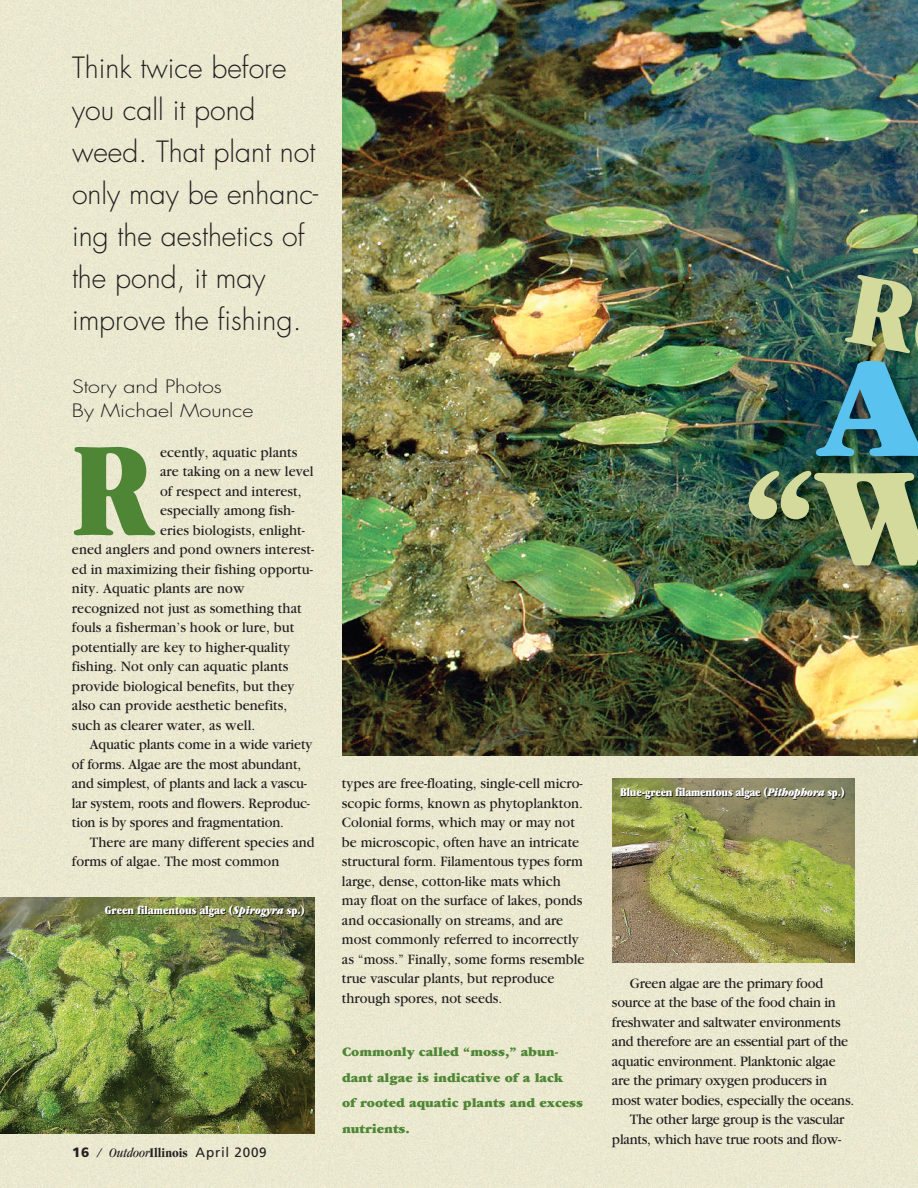
<style>
.page{position:relative;width:918px;height:1188px;background:#ebe9d0}
.page>*{position:absolute;margin:0;border:0;box-sizing:border-box;transform-origin:0 0}
.t1{font:900 147.15px "Garamond";color:#d3da9b}
.t2{font:900 147.15px "Garamond";color:#59c2ee}
.t3{font:ultra-condensed 139.35px "Garamond";color:#4e8635;scale:.95 1}
.t4{font:300 28.5px/42px "Futura";color:#231f20}
.t5{font:300 18px/24px "Futura";color:#231f20;scale:1.2 1}
.t6{font:15px/19.5px "Garamond";color:#231f20;scale:.95 1}
.t7{font:900 13.5px/25.5px "Garamond";color:#4e8635}
.t8{font:13.5px "Frutiger";letter-spacing:.055em;color:#231f20}
.t9{font:ultra-condensed 12px "Garamond";letter-spacing:-.015em;color:#fff}
.s1{font-style:italic}
.s2{font-weight:900}
.s3{font-family:"Garamond";font-style:italic;font-stretch:condensed}
.s4{font-family:"Garamond";font-weight:700;font-stretch:condensed}
</style>
<div class="page">
<img style="left:612px;top:778px;width:243px;height:185px">
<img style="left:0;top:897px;width:315px;height:237px">
<img style="left:342px;top:0;width:576px;height:756px">
<img style="left:630px;top:248px;width:288px;height:486px">
<img style="left:832px;top:257px;width:86px;height:156px">
<img style="left:838px;top:361px;width:68px;height:52px">
<img style="left:845px;top:274px;width:73px;height:79px">
<h3 class="t4" style="left:72px;top:49px;width:248px">Think twice before you call it pond weed. That plant not only may be enhanc&shy;ing the aesthetics of the pond, it may improve the fishing.</h3>
<p class="t5" style="left:72px;top:376px;width:153px">Story and Photos<br>By Michael Mounce</p>
<h2 class="t3" style="left:72px;top:438px;width:87px">R</h2>
<p class="t6" style="left:160px;top:444px;width:146px">ecently, aquatic plants</p>
<p class="t6" style="left:160px;top:463px;width:163px">are taking on a new level</p>
<p class="t6" style="left:160px;top:483px;width:150px">of respect and interest,</p>
<p class="t6" style="left:160px;top:502px;width:143px">especially among fish-</p>
<p class="t6" style="left:160px;top:522px;width:154px">eries biologists, enlight-</p>
<p class="t6" style="left:72px;top:541px;width:256px">ened anglers and pond owners interest-</p>
<p class="t6" style="left:72px;top:561px;width:255px">ed in maximizing their fishing opportu-</p>
<p class="t6" style="left:72px;top:580px;width:183px">nity. Aquatic plants are now</p>
<p class="t6" style="left:72px;top:600px;width:243px">recognized not just as something that</p>
<p class="t6" style="left:72px;top:619px;width:236px">fouls a fisherman’s hook or lure, but</p>
<p class="t6" style="left:72px;top:639px;width:231px">potentially are key to higher-quality</p>
<p class="t6" style="left:72px;top:658px;width:229px">fishing. Not only can aquatic plants</p>
<p class="t6" style="left:72px;top:678px;width:236px">provide biological benefits, but they</p>
<p class="t6" style="left:72px;top:697px;width:228px">also can provide aesthetic benefits,</p>
<p class="t6" style="left:72px;top:717px;width:194px">such as clearer water, as well.</p>
<p class="t6" style="left:90px;top:736px;width:235px">Aquatic plants come in a wide variety</p>
<p class="t6" style="left:72px;top:756px;width:243px">of forms. Algae are the most abundant,</p>
<p class="t6" style="left:72px;top:775px;width:249px">and simplest, of plants and lack a vascu-</p>
<p class="t6" style="left:72px;top:795px;width:252px">lar system, roots and flowers. Reproduc-</p>
<p class="t6" style="left:72px;top:814px;width:225px">tion is by spores and fragmentation.</p>
<p class="t6" style="left:90px;top:834px;width:238px">There are many different species and</p>
<p class="t6" style="left:72px;top:853px;width:220px">forms of algae. The most common</p>
<p class="t9" style="left:105px;top:906px;width:202px">Green filamentous algae (<span class="s1">Spirogyra</span> sp.)</p>
<p class="t8" style="left:72px;top:1147px;width:196px"><span class="s2">16</span> <span class="s3">/ Outdoor</span><span class="s4">Illinois</span> April 2009</p>
<p class="t6" style="left:342px;top:775px;width:257px">types are free-floating, single-cell micro&shy;scopic forms, known as phytoplankton.<br>Colonial forms, which may or may not be microscopic, often have an intricate structural form. Filamentous types form large, dense, cotton-like mats which may float on the surface of lakes, ponds and occasionally on streams, and are most commonly referred to incorrectly as “moss.” Finally, some forms resemble true vascular plants, but reproduce through spores, not seeds.</p>
<p class="t7" style="left:342px;top:1040px;width:243px">Commonly called “moss,” abun&shy;dant algae is indicative of a lack<br>of rooted aquatic plants and excess nutrients.</p>
<h1 class="t2" style="left:818px;top:360px;width:112px">A</h1>
<h1 class="t1" style="left:742px;top:469px;width:210px">“W</h1>
<p class="t9" style="left:620px;top:787px;width:227px">Blue-green filamentous algae (<span class="s1">Pithophora</span> sp.)</p>
<p class="t6" style="left:630px;top:975px;width:205px">Green algae are the primary food</p>
<p class="t6" style="left:612px;top:994px;width:237px">source at the base of the food chain in</p>
<p class="t6" style="left:612px;top:1014px;width:242px">freshwater and saltwater environments</p>
<p class="t6" style="left:612px;top:1033px;width:250px">and therefore are an essential part of the</p>
<p class="t6" style="left:612px;top:1053px;width:237px">aquatic environment. Planktonic algae</p>
<p class="t6" style="left:612px;top:1072px;width:228px">are the primary oxygen producers in</p>
<p class="t6" style="left:612px;top:1092px;width:256px">most water bodies, especially the oceans.</p>
<p class="t6" style="left:630px;top:1111px;width:227px">The other large group is the vascular</p>
<p class="t6" style="left:612px;top:1131px;width:243px">plants, which have true roots and flow-</p>
</div>
